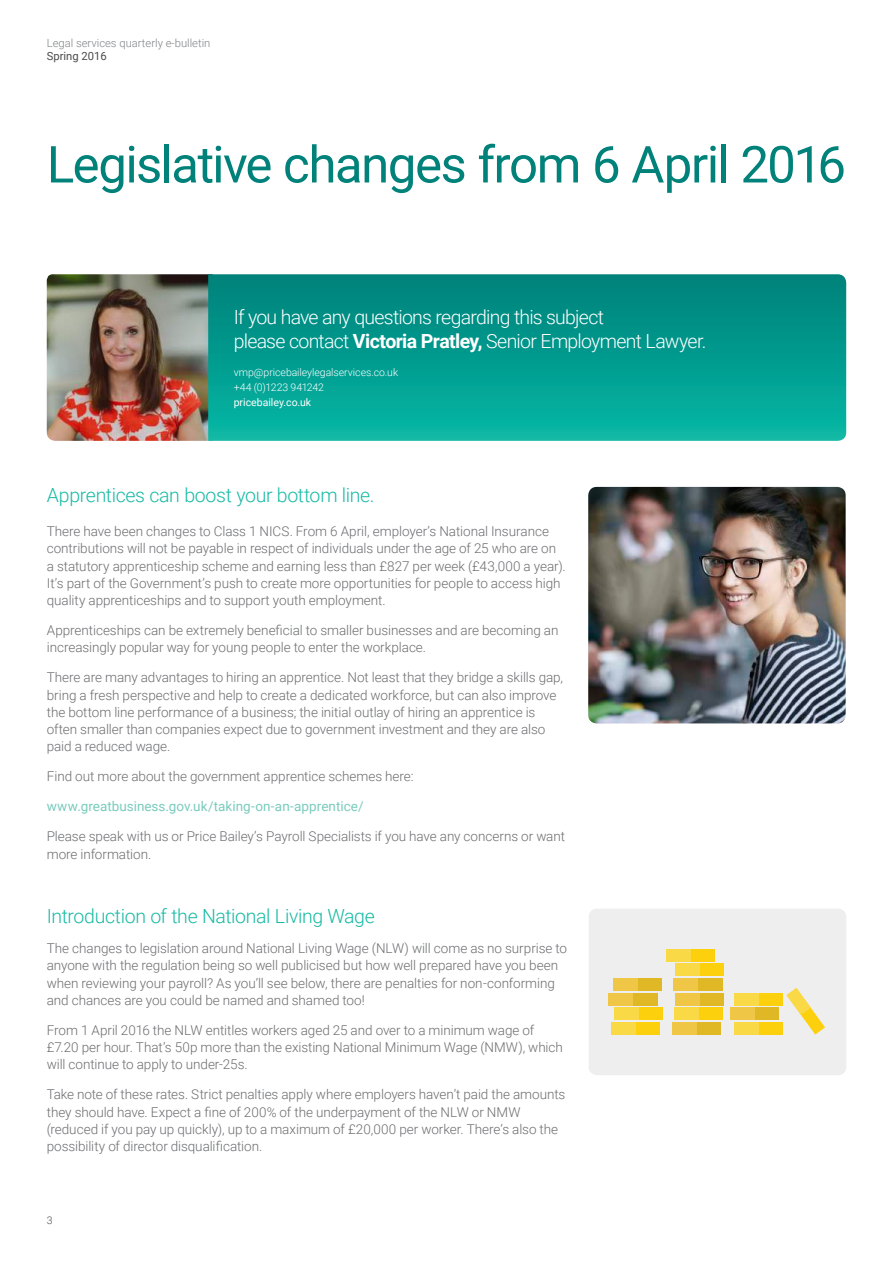
<style>
.page{position:relative;width:893px;height:1263px;background:#fff}
.page>*{position:absolute;margin:0;border:0;box-sizing:border-box;transform-origin:0 0}
.t1{font:51px "Roboto";letter-spacing:-.03em;color:#00827a}
.t2{font:300 19.5px/24px "Roboto";letter-spacing:-.04em;color:#fff}
.t3{font:300 19.5px "Roboto";letter-spacing:-.02em;color:#17baa4}
.t4{font:300 13.5px/17.2px "Roboto";letter-spacing:-.005em;color:#6c6d70}
.t5{font:13.5px "Roboto";color:#7acbbd}
.t6{font:300 11.25px "Roboto";color:#808285}
.t7{font:11.25px "Roboto";color:#4b4c4d}
.t8{font:300 10.5px/15px "Roboto";letter-spacing:-.005em;color:#fff}
.t9{font:10.5px "Roboto";color:#fff}
.t10{font:300 10.5px "Roboto";color:#4b4c4d}
.s1{font-weight:700}
</style>
<div class="page">
<div style="left:589px;top:909px;width:257px;height:166px;background:#eeeeef;border-radius:8px"></div>
<img style="left:47px;top:274px;width:161px;height:167px">
<svg style="left:208px;top:274px;width:638px;height:167px;background:#039c8f"></svg>
<img style="left:588px;top:487px;width:258px;height:236px">
<div style="left:734px;top:1022px;width:49px;height:12px;background:#fdd00d"></div>
<div style="left:734px;top:1022px;width:25px;height:12px;background:#fad947"></div>
<div style="left:730px;top:1008px;width:49px;height:12px;background:#e0b724"></div>
<div style="left:730px;top:1008px;width:24px;height:12px;background:#efc646"></div>
<div style="left:734px;top:993px;width:49px;height:12px;background:#fdd00d"></div>
<div style="left:734px;top:993px;width:25px;height:12px;background:#fad947"></div>
<div style="left:672px;top:1022px;width:49px;height:12px;background:#e0b724"></div>
<div style="left:672px;top:1022px;width:25px;height:12px;background:#efc646"></div>
<div style="left:674px;top:1008px;width:49px;height:12px;background:#fdd00d"></div>
<div style="left:674px;top:1008px;width:24px;height:12px;background:#fad947"></div>
<div style="left:675px;top:993px;width:49px;height:12px;background:#e0b724"></div>
<div style="left:675px;top:993px;width:25px;height:12px;background:#efc646"></div>
<div style="left:674px;top:978px;width:48px;height:13px;background:#e0b724"></div>
<div style="left:674px;top:978px;width:24px;height:13px;background:#efc646"></div>
<div style="left:675px;top:964px;width:49px;height:12px;background:#fdd00d"></div>
<div style="left:675px;top:964px;width:25px;height:12px;background:#fad947"></div>
<div style="left:666px;top:949px;width:49px;height:12px;background:#fdd00d"></div>
<div style="left:666px;top:949px;width:25px;height:12px;background:#fad947"></div>
<div style="left:611px;top:1022px;width:49px;height:12px;background:#fdd00d"></div>
<div style="left:611px;top:1022px;width:25px;height:12px;background:#fad947"></div>
<div style="left:614px;top:1008px;width:49px;height:12px;background:#fdd00d"></div>
<div style="left:614px;top:1008px;width:25px;height:12px;background:#fad947"></div>
<div style="left:609px;top:993px;width:48px;height:12px;background:#e0b724"></div>
<div style="left:609px;top:993px;width:24px;height:12px;background:#efc646"></div>
<div style="left:613px;top:978px;width:48px;height:13px;background:#e0b724"></div>
<div style="left:613px;top:978px;width:24px;height:13px;background:#efc646"></div>
<svg style="left:787px;top:988px;width:38px;height:46px"></svg>
<p class="t6" style="left:47px;top:35px;width:165px">Legal services quarterly e-bulletin</p>
<p class="t7" style="left:47px;top:48px;width:62px">Spring 2016</p>
<h1 class="t1" style="left:47px;top:129px;width:801px">Legislative changes from 6 April 2016</h1>
<h2 class="t2" style="left:234px;top:304px;width:474px">If you have any questions regarding this subject<br>please contact <span class="s1">Victoria Pratley,</span> Senior Employment Lawyer.</h2>
<p class="t8" style="left:234px;top:364px;width:166px">vmp@pricebaileylegalservices.co.uk +44 (0)1223 941242</p>
<p class="t9" style="left:234px;top:395px;width:79px">pricebailey.co.uk</p>
<h2 class="t3" style="left:47px;top:481px;width:329px">Apprentices can boost your bottom line.</h2>
<p class="t4" style="left:47px;top:522px;width:520px">There have been changes to Class 1 NICS. From 6 April, employer’s National Insurance contributions will not be payable in respect of individuals under the age of 25 who are on a statutory apprenticeship scheme and earning less than £827 per week (£43,000 a year).<br>It’s part of the Government’s push to create more opportunities for people to access high quality apprenticeships and to support youth employment.</p>
<p class="t4" style="left:47px;top:621px;width:513px">Apprenticeships can be extremely beneficial to smaller businesses and are becoming an increasingly popular way for young people to enter the workplace.</p>
<p class="t4" style="left:47px;top:668px;width:518px">There are many advantages to hiring an apprentice. Not least that they bridge a skills gap, bring a fresh perspective and help to create a dedicated workforce, but can also improve the bottom line performance of a business; the initial outlay of hiring an apprentice is often smaller than companies expect due to government investment and they are also paid a reduced wage.</p>
<p class="t4" style="left:47px;top:767px;width:368px">Find out more about the government apprentice schemes here:</p>
<p class="t5" style="left:47px;top:797px;width:318px">www.greatbusiness.gov.uk/taking-on-an-apprentice/</p>
<p class="t4" style="left:47px;top:827px;width:520px">Please speak with us or Price Bailey’s Payroll Specialists if you have any concerns or want more information.</p>
<h2 class="t3" style="left:47px;top:902px;width:330px">Introduction of the National Living Wage</h2>
<p class="t4" style="left:47px;top:939px;width:522px">The changes to legislation around National Living Wage (NLW) will come as no surprise to anyone with the regulation being so well publicised but how well prepared have you been when reviewing your payroll? As you’ll see below, there are penalties for non-conforming and chances are you could be named and shamed too!</p>
<p class="t4" style="left:47px;top:1021px;width:518px">From 1 April 2016 the NLW entitles workers aged 25 and over to a minimum wage of £7.20 per hour. That’s 50p more than the existing National Minimum Wage (NMW), which will continue to apply to under-25s.</p>
<p class="t4" style="left:47px;top:1085px;width:520px">Take note of these rates. Strict penalties apply where employers haven’t paid the amounts they should have. Expect a fine of 200% of the underpayment of the NLW or NMW (reduced if you pay up quickly), up to a maximum of £20,000 per worker. There’s also the possibility of director disqualification.</p>
<p class="t10" style="left:47px;top:1213px;width:7px">3</p>
</div>
